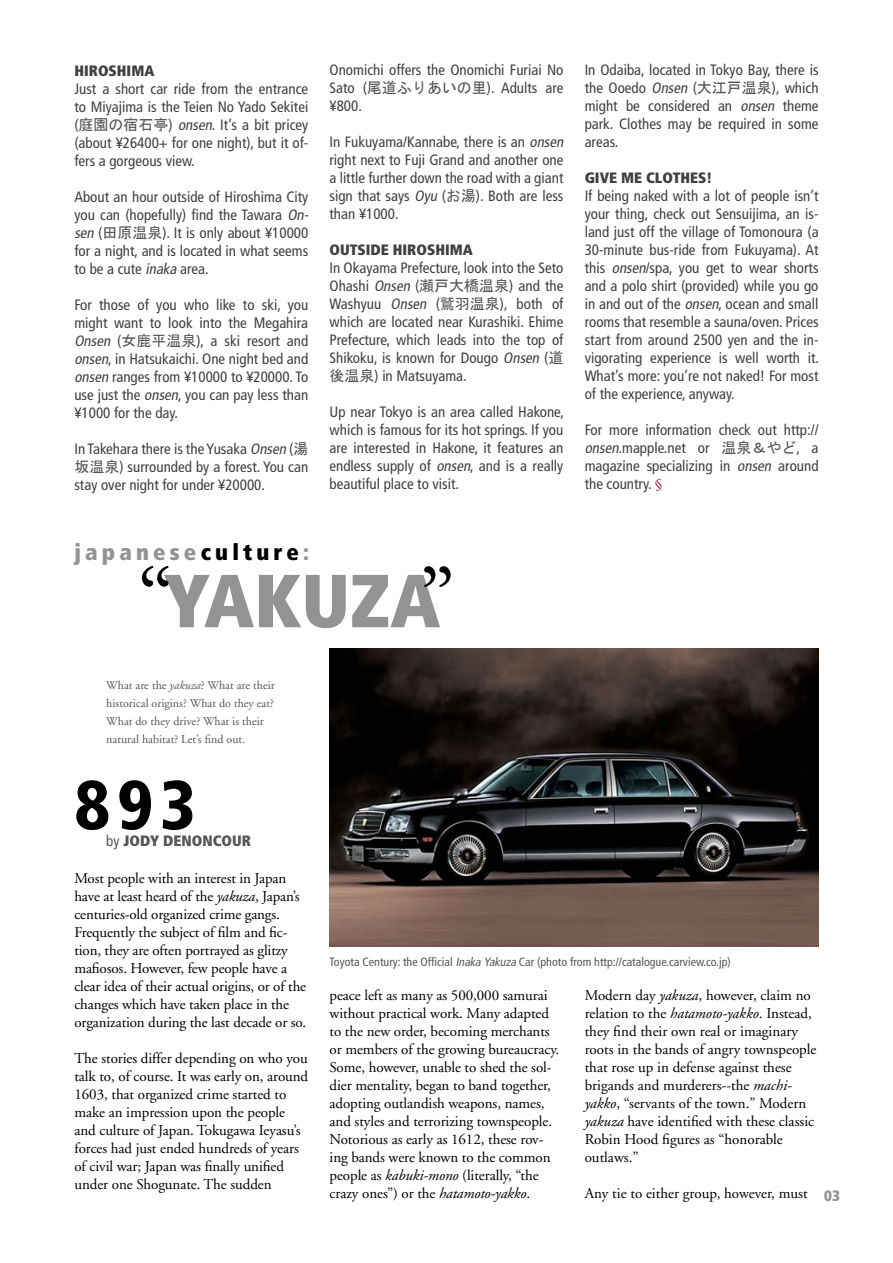
<style>
.page{position:relative;width:893px;height:1263px;background:#fff}
.page>*{position:absolute;margin:0;border:0;box-sizing:border-box;transform-origin:0 0}
.t1{font:900 condensed 75px "Frutiger";color:#939393}
.t2{font:900 condensed 69px "Frutiger";color:#000}
.t3{font:900 condensed 22.5px "Frutiger";letter-spacing:.185em;color:#939393}
.t4{font:condensed 15px/18px "Frutiger";color:#404040;text-align:justify}
.t5{font:15px/18px "Adobe Garamond";letter-spacing:-.005em;color:#000}
.t6{font:900 condensed 15px "Frutiger";color:#404040}
.t7{font:900 condensed 15px "Frutiger";color:#565656}
.t8{font:900 condensed 15px "Frutiger";color:#939393}
.t9{font:12px/18px "Adobe Garamond";color:#565656}
.t10{font:condensed 12px "Frutiger";color:#565656}
.s1{font-family:"MS Gothic";font-stretch:normal;color:#565656}
.s2{font-style:italic}
.s3{color:#000}
.s4{font-family:"Adobe Garamond";font-weight:400;font-stretch:normal;font-size:90px;color:#000}
.s5{font-family:"Adobe Garamond";font-stretch:normal;color:#a9122a}
.s6{font-weight:400}
</style>
<div class="page">
<img style="left:330px;top:648px;width:489px;height:298px">
<p class="t6" style="left:74px;top:61px;width:81px">HIROSHIMA</p>
<p class="t4" style="left:74px;top:80px;width:235px">Just a short car ride from the entrance to Miyajima is the Teien No Yado Sekitei (<span class="s1">庭園の宿石亭</span>) <span class="s2">onsen</span>. It’s a bit pricey (about ¥26400+ for one night), but it of&shy;fers a gorgeous view.</p>
<p class="t4" style="left:74px;top:188px;width:238px;text-align:left">About an hour outside of Hiroshima City you can (hopefully) find the Tawara <span class="s2">On&shy;sen</span> (<span class="s1">田原温泉</span>). It is only about ¥10000 for a night, and is located in what seems to be a cute <span class="s2">inaka</span> area.</p>
<p class="t4" style="left:74px;top:296px;width:235px">For those of you who like to ski, you might want to look into the Megahira <span class="s2">Onsen</span> (<span class="s1">女鹿平温泉</span>), a ski resort and <span class="s2">onsen</span>, in Hatsukaichi. One night bed and <span class="s2">onsen</span> ranges from ¥10000 to ¥20000. To use just the <span class="s2">onsen</span>, you can pay less than ¥1000 for the day.</p>
<p class="t4" style="left:74px;top:440px;width:235px">In Takehara there is the Yusaka <span class="s2">Onsen</span> (<span class="s1">湯坂温泉</span>) surrounded by a forest. You can stay over night for under ¥20000.</p>
<p class="t4" style="left:330px;top:61px;width:235px">Onomichi offers the Onomichi Furiai No Sato (<span class="s1">尾道ふりあいの里</span>). Adults are ¥800.</p>
<p class="t4" style="left:330px;top:133px;width:238px;text-align:left">In Fukuyama/Kannabe, there is an <span class="s2">onsen </span>right next to Fuji Grand and another one a little further down the road with a giant sign that says <span class="s2">Oyu</span> (<span class="s1">お湯</span>). Both are less than ¥1000.</p>
<p class="t6" style="left:330px;top:241px;width:145px">OUTSIDE HIROSHIMA</p>
<p class="t4" style="left:330px;top:259px;width:235px">In Okayama Prefecture, look into the Seto Ohashi <span class="s2">Onsen</span> (<span class="s1">瀬戸大橋温泉</span>) and the Washyuu <span class="s2">Onsen</span> (<span class="s1">鷲羽温泉</span>), both of which are located near Kurashiki. Ehime Prefecture, which leads into the top of Shikoku, is known for Dougo <span class="s2">Onsen</span> (<span class="s1">道後温泉</span>) in Matsuyama.</p>
<p class="t4" style="left:330px;top:403px;width:236px">Up near Tokyo is an area called Hakone, which is famous for its hot springs. If you are interested in Hakone, it features an endless supply of <span class="s2">onsen</span>, and is a really beautiful place to visit.</p>
<h3 class="t3" style="left:74px;top:538px;width:236px">japanese<span class="s3">culture</span>:</h3>
<h1 class="t1" style="left:137px;top:555px;width:320px"><span class="s4">“</span>YAKUZA<span class="s4">”</span></h1>
<p class="t4" style="left:585px;top:61px;width:235px">In Odaiba, located in Tokyo Bay, there is the Ooedo <span class="s2">Onsen</span> (<span class="s1">大江戸温泉</span>), which might be considered an <span class="s2">onsen</span> theme park. Clothes may be required in some areas.</p>
<p class="t6" style="left:585px;top:169px;width:129px">GIVE ME CLOTHES!</p>
<p class="t4" style="left:585px;top:187px;width:236px">If being naked with a lot of people isn’t your thing, check out Sensuijima, an is&shy;land just off the village of Tomonoura (a 30-minute bus-ride from Fukuyama). At this <span class="s2">onsen</span>/spa, you get to wear shorts and a polo shirt (provided) while you go in and out of the <span class="s2">onsen</span>, ocean and small rooms that resemble a sauna/oven. Prices start from around 2500 yen and the in&shy;vigorating experience is well worth it.<br>What’s more: you’re not naked! For most of the experience, anyway.</p>
<p class="t4" style="left:585px;top:421px;width:235px">For more information check out http:// <span class="s2">onsen</span>.mapple.net or <span class="s1">温泉＆やど</span>, a magazine specializing in <span class="s2">onsen</span> around the country. <span class="s5">§</span></p>
<p class="t9" style="left:106px;top:677px;width:170px">What are the <span class="s2">yakuza</span>? What are their historical origins? What do they eat?<br>What do they drive? What is their natural habitat? Let’s find out.</p>
<h2 class="t2" style="left:74px;top:764px;width:123px">893</h2>
<p class="t7" style="left:106px;top:831px;width:146px"><span class="s6">by</span> JODY DENONCOUR</p>
<p class="t5" style="left:74px;top:869px;width:233px">Most people with an interest in Japan have at least heard of the <span class="s2">yakuza</span>, Japan’s centuries-old organized crime gangs.<br>Frequently the subject of film and fic&shy;tion, they are often portrayed as glitzy mafiosos. However, few people have a clear idea of their actual origins, or of the changes which have taken place in the organization during the last decade or so.</p>
<p class="t5" style="left:74px;top:1049px;width:235px">The stories differ depending on who you talk to, of course. It was early on, around 1603, that organized crime started to make an impression upon the people and culture of Japan. Tokugawa Ieyasu’s forces had just ended hundreds of years of civil war; Japan was finally unified under one Shogunate. The sudden</p>
<p class="t10" style="left:330px;top:955px;width:403px">Toyota Century: the Official <span class="s2">InakaYakuza</span> Car (photo from http://catalogue.carview.co.jp)</p>
<p class="t5" style="left:330px;top:986px;width:231px">peace left as many as 500,000 samurai without practical work. Many adapted to the new order, becoming merchants or members of the growing bureaucracy.<br>Some, however, unable to shed the sol&shy;dier mentality, began to band together, adopting outlandish weapons, names, and styles and terrorizing townspeople.<br>Notorious as early as 1612, these rov&shy;ing bands were known to the common people as <span class="s2">kabuki-mono</span> (literally, “the crazy ones”) or the <span class="s2">hatamoto-yakko</span>.</p>
<p class="t5" style="left:585px;top:986px;width:233px">Modern day <span class="s2">yakuza</span>, however, claim no relation to the <span class="s2">hatamoto-yakko</span>. Instead, they find their own real or imaginary roots in the bands of angry townspeople that rose up in defense against these brigands and murderers--the <span class="s2">machi&shy;yakko</span>, “servants of the town.” Modern <span class="s2">yakuza</span> have identified with these classic Robin Hood figures as “honorable outlaws.”</p>
<p class="t5" style="left:585px;top:1184px;width:224px">Any tie to either group, however, must</p>
<p class="t8" style="left:824px;top:1187px;width:17px">03</p>
</div>
